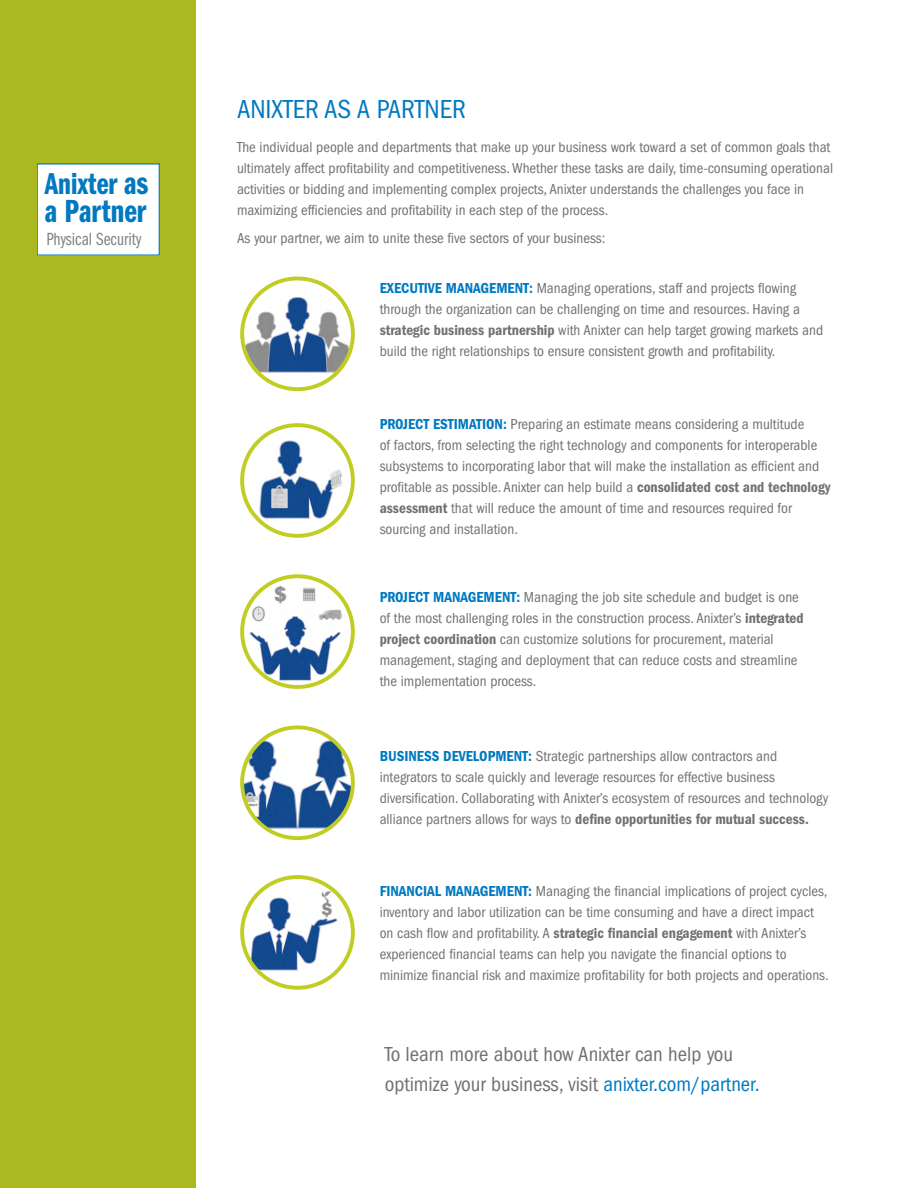
<style>
.page{position:relative;width:918px;height:1188px;background:#fff}
.page>*{position:absolute;margin:0;border:0;box-sizing:border-box;transform-origin:0 0}
.t1{font:33.15px "ITC Franklin Gothic Std Dm Cp";color:#0079c1}
.t2{font:31.35px "ITC Franklin Gothic Std Dm Cp";color:#0079c1}
.t3{font:condensed 27px "ITC Franklin Gothic Std";color:#0079c1}
.t4{font:condensed 21px/30px "ITC Franklin Gothic Std";color:#717073}
.t5{font:18.15px "ITC Franklin Gothic Std Bk Cp";color:#808285}
.t6{font:condensed 15px/21px "ITC Franklin Gothic Std";color:#717073}
.t7{font:15px "ITC Franklin Gothic Std Dm Cd";color:#717073}
.s1{font-size:33.15px}
.s2{font-family:"ITC Franklin Gothic Std Dm Cd";font-stretch:normal;color:#0079c1}
.s3{font-family:"ITC Franklin Gothic Std Dm Cd";font-stretch:normal}
.s4{font-family:"ITC Franklin Gothic Std";font-stretch:condensed}
.s5{color:#0079c1}
</style>
<div class="page">
<div style="left:0;top:0;width:195px;height:1188px;background:#acb81f"></div>
<img style="left:242px;top:278px;width:111px;height:111px;border-radius:55px">
<div style="left:240px;top:277px;width:115px;height:114px;border:4px solid #c2cd23;border-radius:50%"></div>
<img style="left:242px;top:425px;width:111px;height:111px;border-radius:55px">
<div style="left:240px;top:423px;width:115px;height:115px;border:4px solid #c2cd23;border-radius:50%"></div>
<img style="left:242px;top:576px;width:111px;height:111px;border-radius:55px">
<div style="left:240px;top:574px;width:115px;height:115px;border:4px solid #c2cd23;border-radius:50%"></div>
<img style="left:242px;top:727px;width:111px;height:111px;border-radius:55px">
<div style="left:240px;top:725px;width:115px;height:115px;border:4px solid #c2cd23;border-radius:50%"></div>
<img style="left:242px;top:877px;width:111px;height:111px;border-radius:55px">
<div style="left:240px;top:875px;width:115px;height:115px;border:4px solid #c2cd23;border-radius:50%"></div>
<div style="left:37px;top:164px;width:122px;height:91px;background:#fff"></div>
<div style="left:37px;top:163px;width:123px;height:93px;border:1px solid #0079c1"></div>
<h2 class="t2" style="left:45px;top:167px;width:105px">Anixter <span class="s1">as</span></h2>
<h1 class="t1" style="left:45px;top:193px;width:103px">a Partner</h1>
<p class="t5" style="left:46px;top:229px;width:97px">Physical Security</p>
<h3 class="t3" style="left:237px;top:94px;width:230px">ANIXTER AS A PARTNER</h3>
<p class="t6" style="left:237px;top:137px;width:598px">The individual people and departments that make up your business work toward a set of common goals that ultimately affect profitability and competitiveness. Whether these tasks are daily, time-consuming operational activities or bidding and implementing complex projects, Anixter understands the challenges you face in maximizing efficiencies and profitability in each step of the process.</p>
<p class="t6" style="left:237px;top:228px;width:370px">As your partner, we aim to unite these five sectors of your business:</p>
<p class="t6" style="left:380px;top:278px;width:445px"><span class="s2">EXECUTIVE MANAGEMENT:</span> Managing operations, staff and projects flowing through the organization can be challenging on time and resources. Having a <span class="s3">strategic business partnership</span> with Anixter can help target growing markets and build the right relationships to ensure consistent growth and profitability.</p>
<p class="t6" style="left:380px;top:413px;width:452px"><span class="s2">PROJECT ESTIMATION:</span> Preparing an estimate means considering a multitude<br>of factors, from selecting the right technology and components for interoperable subsystems to incorporating labor that will make the installation as efficient and profitable as possible. Anixter can help build a <span class="s3">consolidated cost and technology assessment</span> that will reduce the amount of time and resources required for sourcing and installation.</p>
<p class="t6" style="left:380px;top:586px;width:426px"><span class="s2">PROJECT MANAGEMENT:</span> Managing the job site schedule and budget is one of the most challenging roles in the construction process. Anixter’s <span class="s3">integrated project coordination</span> can customize solutions for procurement, material management, staging and deployment that can reduce costs and streamline the implementation process.</p>
<p class="t6" style="left:380px;top:745px;width:450px"><span class="s2">BUSINESS DEVELOPMENT:</span> Strategic partnerships allow contractors and integrators to scale quickly and leverage resources for effective business diversification. Collaborating with Anixter’s ecosystem of resources and technology</p>
<p class="t7" style="left:380px;top:810px;width:431px"><span class="s4">alliance partners allows for ways to</span> define opportunities for mutual success.</p>
<p class="t6" style="left:380px;top:881px;width:451px"><span class="s2">FINANCIAL MANAGEMENT:</span> Managing the financial implications of project cycles, inventory and labor utilization can be time consuming and have a direct impact on cash flow and profitability. A <span class="s3">strategic financial engagement</span> with Anixter’s experienced financial teams can help you navigate the financial options to minimize financial risk and maximize profitability for both projects and operations.</p>
<h3 class="t4" style="left:385px;top:1039px;width:377px">To learn more about how Anixter can help you optimize your business, visit <span class="s5">anixter.com/partner.</span></h3>
</div>
